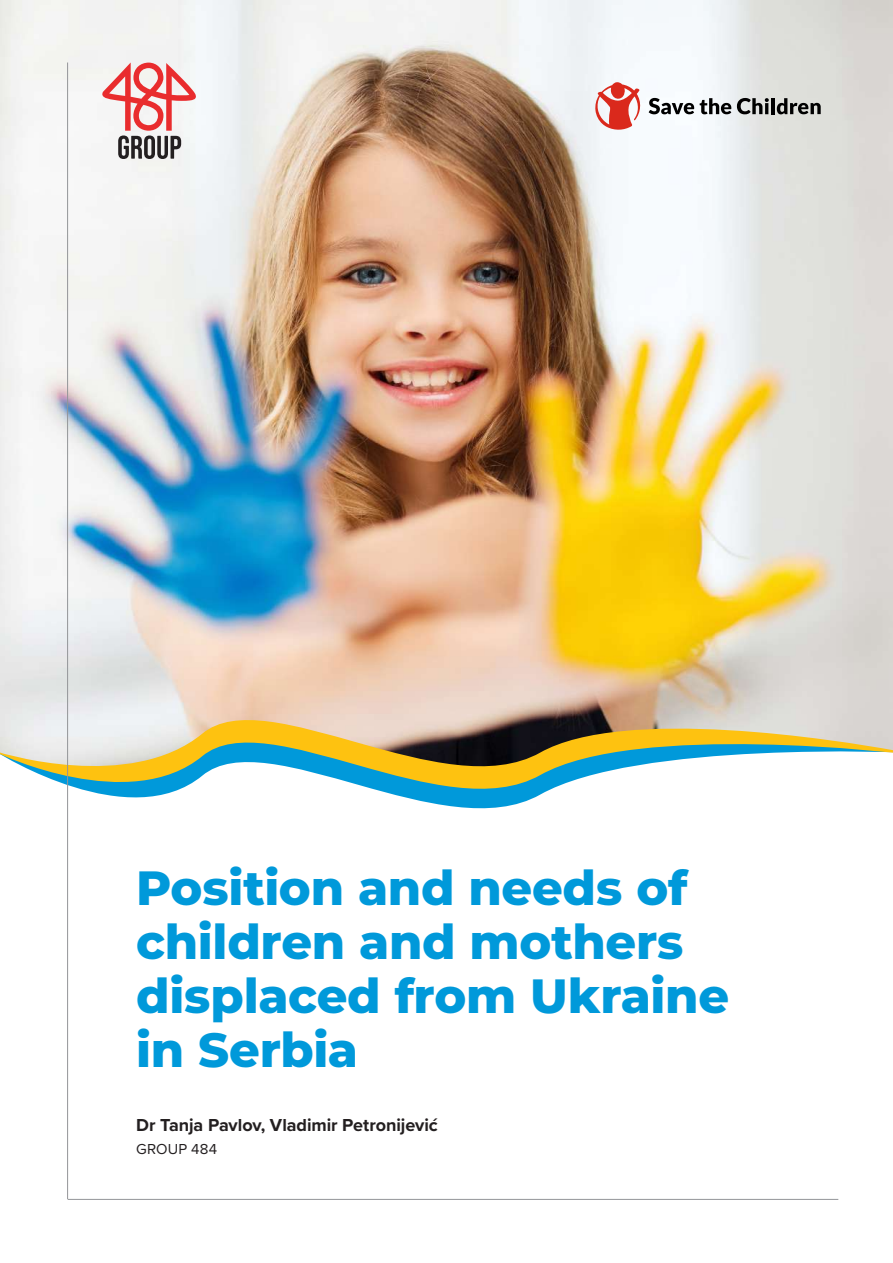
<style>
.page{position:relative;width:893px;height:1263px;background:#fff}
.page>*{position:absolute;margin:0;border:0;box-sizing:border-box;transform-origin:0 0}
.t1{font:800 48px/54px "Montserrat";letter-spacing:-.005em;color:#0099da}
.t2{font:700 18px "Proxima Nova";letter-spacing:-.005em;color:#231f20}
.t3{font:15px "Proxima Nova";letter-spacing:.015em;color:#231f20}
</style>
<div class="page">
<svg style="left:26px;top:768px;width:596px;height:61px"></svg>
<img style="left:0;top:0;width:893px;height:768px">
<svg style="left:649px;top:98px;width:45px;height:16px"></svg>
<svg style="left:700px;top:98px;width:31px;height:16px"></svg>
<svg style="left:737px;top:98px;width:32px;height:16px"></svg>
<hr style="left:771px;top:98px;width:4px;height:16px;background:#000">
<svg style="left:777px;top:98px;width:44px;height:16px"></svg>
<svg style="left:595px;top:82px;width:47px;height:48px"></svg>
<svg style="left:102px;top:63px;width:95px;height:96px"></svg>
<hr style="left:67px;top:63px;width:1px;height:1136px;background:#939598">
<hr style="left:68px;top:1199px;width:770px;height:1px;background:#939598">
<p class="t1" style="left:136px;top:858px;width:595px">Position and needs of children and mothers displaced from Ukraine in Serbia</p>
<p class="t2" style="left:136px;top:1112px;width:303px">Dr Tanja Pavlov, Vladimir Petronijević</p>
<p class="t3" style="left:136px;top:1137px;width:83px">GROUP 484</p>
</div>
